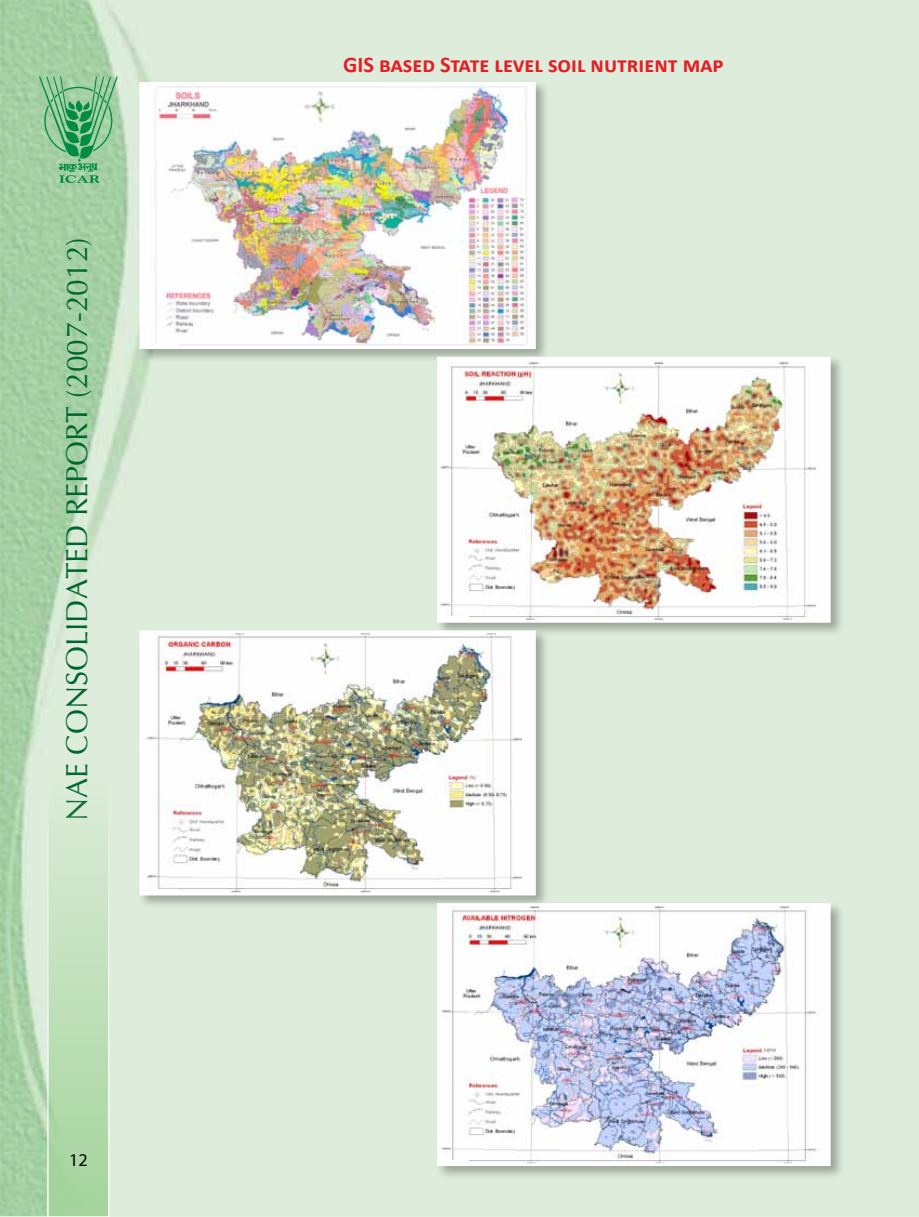
<style>
.page{position:relative;width:919px;height:1217px;background:#fff}
.page>*{position:absolute;margin:0;border:0;box-sizing:border-box;transform-origin:0 0}
.t1{font:30px "Optima";color:#00652e}
.t2{font:700 22.5px "Calibri";color:#e31f27}
.t3{font:18px "Myriad Pro";color:#000}
</style>
<div class="page">
<img style="left:1px;top:0;width:916px;height:1214px">
<svg style="left:39px;top:77px;width:79px;height:106px;background:#7bbe8c"></svg>
<div style="left:47px;top:766px;width:62px;height:450px;background:linear-gradient(to bottom,#deeddb,#a3d39b);border:2px solid #fff"></div>
<div style="left:137px;top:80px;width:413px;height:283px;background:#000;opacity:.3"></div>
<img style="left:143px;top:86px;width:389px;height:259px">
<svg style="left:154px;top:344px;width:24px;height:1px"></svg>
<div style="left:139px;top:82px;width:397px;height:267px;border:3px solid #fff"></div>
<div style="left:434px;top:354px;width:410px;height:282px;background:#000;opacity:.3"></div>
<img style="left:441px;top:360px;width:385px;height:258px">
<svg style="left:448px;top:616px;width:20px;height:2px"></svg>
<div style="left:137px;top:628px;width:413px;height:281px;background:#000;opacity:.3"></div>
<img style="left:143px;top:634px;width:389px;height:257px">
<svg style="left:154px;top:888px;width:24px;height:3px"></svg>
<div style="left:139px;top:630px;width:397px;height:265px;border:3px solid #fff"></div>
<div style="left:434px;top:900px;width:410px;height:279px;background:#000;opacity:.3"></div>
<img style="left:441px;top:906px;width:385px;height:255px">
<svg style="left:448px;top:1159px;width:20px;height:2px"></svg>
<div style="left:437px;top:902px;width:393px;height:263px;border:3px solid #fff"></div>
<h1 class="t1" style="left:58px;top:821px;width:585px;rotate:-90deg">NAE CONSOLIDATED REPORT (2007-2012)</h1>
<p class="t3" style="left:69px;top:1148px;width:20px">12</p>
<p class="t2" style="left:343px;top:50px;width:382px">GIS based State level soil nutrient map</p>
</div>
